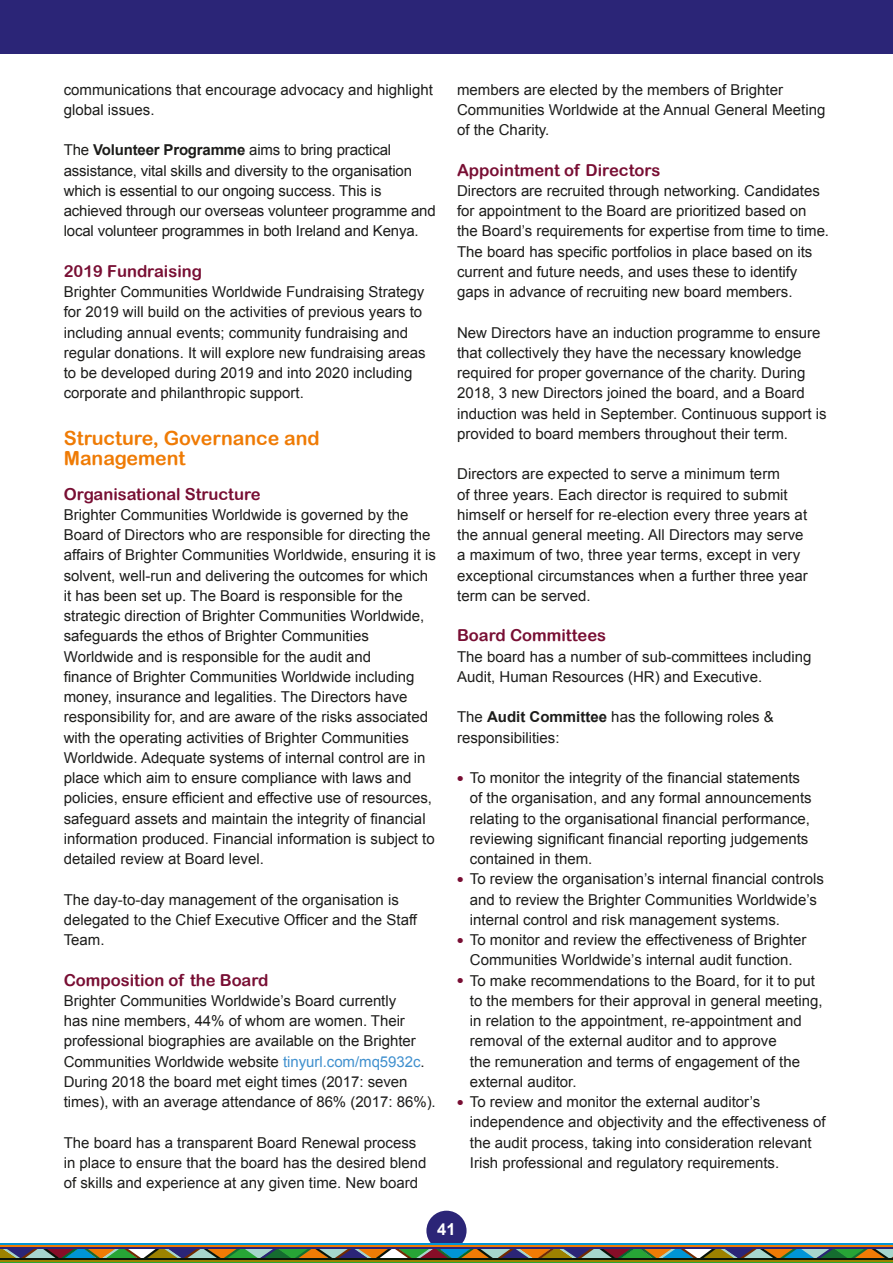
<style>
.page{position:relative;width:893px;height:1263px;background:#fff}
.page>*{position:absolute;margin:0;border:0;box-sizing:border-box;transform-origin:0 0}
.t1{font:19.5px/20.2px "Arial Rounded MT Bold";color:#ef7b05}
.Sub-head_smaller{font:16.5px "Arial Rounded MT Bold";color:#780e33}
.t2{font:700 16.5px "Arial";color:#fff}
.t3{font:15px/20.2px "Arial";color:#1d1d1b}
.s1{font-weight:700}
.s2{color:#4090ce}
.s3{font-family:"Arial Rounded MT Bold";font-size:18px;color:#780e33}
</style>
<div class="page">
<div style="left:426px;top:1211px;width:41px;height:40px;background:#2b2577;border-radius:50%"></div>
<div style="left:0;top:0;width:893px;height:54px;background:#2b2577"></div>
<svg style="left:0;top:1248px;width:893px;height:10px;background:#6f7a63"></svg>
<hr style="left:0;top:1243px;width:893px;height:2px;background:#0095d6">
<hr style="left:0;top:1245px;width:893px;height:2px;background:#ef7b05">
<hr style="left:0;top:1258px;width:893px;height:2px;background:#091408">
<hr style="left:0;top:1260px;width:893px;height:2px;background:#9c8200">
<hr style="left:0;top:1247px;width:893px;height:1px;background:#2b2577">
<hr style="left:0;top:1262px;width:893px;height:1px;background:#27a536">
<p class="t3" style="left:64px;top:79px;width:371px">communications that encourage advocacy and highlight global issues.</p>
<p class="t3" style="left:64px;top:140px;width:373px">The <span class="s1">Volunteer Programme</span> aims to bring practical assistance, vital skills and diversity to the organisation which is essential to our ongoing success. This is achieved through our overseas volunteer programme and local volunteer programmes in both Ireland and Kenya.</p>
<p class="Sub-head_smaller" style="left:64px;top:261px;width:140px">2019 Fundraising</p>
<p class="t3" style="left:64px;top:282px;width:363px">Brighter Communities Worldwide Fundraising Strategy for 2019 will build on the activities of previous years to including annual events; community fundraising and regular donations. It will explore new fundraising areas to be developed during 2019 and into 2020 including corporate and philanthropic support.</p>
<p class="t1" style="left:64px;top:427px;width:258px">Structure, Governance and<br>Management</p>
<p class="Sub-head_smaller" style="left:64px;top:484px;width:198px">Organisational Structure</p>
<p class="t3" style="left:64px;top:505px;width:374px">Brighter Communities Worldwide is governed by the Board of Directors who are responsible for directing the affairs of Brighter Communities Worldwide, ensuring it is solvent, well-run and delivering the outcomes for which it has been set up. The Board is responsible for the strategic direction of Brighter Communities Worldwide, safeguards the ethos of Brighter Communities Worldwide and is responsible for the audit and<br>finance of Brighter Communities Worldwide including money, insurance and legalities. The Directors have responsibility for, and are aware of the risks associated with the operating activities of Brighter Communities Worldwide. Adequate systems of internal control are in place which aim to ensure compliance with laws and policies, ensure efficient and effective use of resources, safeguard assets and maintain the integrity of financial information produced. Financial information is subject to detailed review at Board level.</p>
<p class="t3" style="left:64px;top:889px;width:355px">The day-to-day management of the organisation is delegated to the Chief Executive Officer and the Staff<br>Team.</p>
<p class="Sub-head_smaller" style="left:64px;top:970px;width:206px">Composition of the Board</p>
<p class="t3" style="left:64px;top:991px;width:373px">Brighter Communities Worldwide’s Board currently<br>has nine members, 44% of whom are women. Their professional biographies are available on the Brighter Communities Worldwide website <span class="s2">tinyurl.com/mq5932c</span>.<br>During 2018 the board met eight times (2017: seven times), with an average attendance of 86% (2017: 86%).</p>
<p class="t3" style="left:64px;top:1132px;width:364px">The board has a transparent Board Renewal process in place to ensure that the board has the desired blend of skills and experience at any given time. New board</p>
<p class="t3" style="left:457px;top:79px;width:370px">members are elected by the members of Brighter<br>Communities Worldwide at the Annual General Meeting of the Charity.</p>
<p class="Sub-head_smaller" style="left:457px;top:160px;width:205px">Appointment of Directors</p>
<p class="t3" style="left:457px;top:181px;width:373px">Directors are recruited through networking. Candidates for appointment to the Board are prioritized based on the Board’s requirements for expertise from time to time.<br>The board has specific portfolios in place based on its current and future needs, and uses these to identify gaps in advance of recruiting new board members.</p>
<p class="t3" style="left:457px;top:322px;width:371px">New Directors have an induction programme to ensure that collectively they have the necessary knowledge required for proper governance of the charity. During 2018, 3 new Directors joined the board, and a Board induction was held in September. Continuous support is provided to board members throughout their term.</p>
<p class="t3" style="left:457px;top:464px;width:352px">Directors are expected to serve a minimum term<br>of three years. Each director is required to submit himself or herself for re-election every three years at the annual general meeting. All Directors may serve a maximum of two, three year terms, except in very exceptional circumstances when a further three year term can be served.</p>
<p class="Sub-head_smaller" style="left:457px;top:626px;width:150px">Board Committees</p>
<p class="t3" style="left:457px;top:646px;width:356px">The board has a number of sub-committees including<br>Audit, Human Resources (HR) and Executive.</p>
<p class="t3" style="left:457px;top:707px;width:318px">The <span class="s1">Audit Committee</span> has the following roles &amp; responsibilities:</p>
<p class="t3" style="left:470px;top:768px;width:343px;text-indent:-13px"><span class="s3">•</span> To monitor the integrity of the financial statements of the organisation, and any formal announcements relating to the organisational financial performance, reviewing significant financial reporting judgements contained in them.</p>
<p class="t3" style="left:470px;top:869px;width:356px;text-indent:-13px"><span class="s3">•</span> To review the organisation’s internal financial controls and to review the Brighter Communities Worldwide’s internal control and risk management systems.</p>
<p class="t3" style="left:457px;top:930px;width:351px;text-align:center"><span class="s3">•</span> To monitor and review the effectiveness of Brighter<br>Communities Worldwide’s internal audit function.</p>
<p class="t3" style="left:470px;top:970px;width:354px;text-indent:-13px"><span class="s3">•</span> To make recommendations to the Board, for it to put to the members for their approval in general meeting, in relation to the appointment, re-appointment and removal of the external auditor and to approve<br>the remuneration and terms of engagement of the external auditor.</p>
<p class="t3" style="left:470px;top:1092px;width:357px;text-indent:-13px"><span class="s3">•</span> To review and monitor the external auditor’s independence and objectivity and the effectiveness of the audit process, taking into consideration relevant Irish professional and regulatory requirements.</p>
<p class="t2" style="left:437px;top:1218px;width:20px">41</p>
</div>
